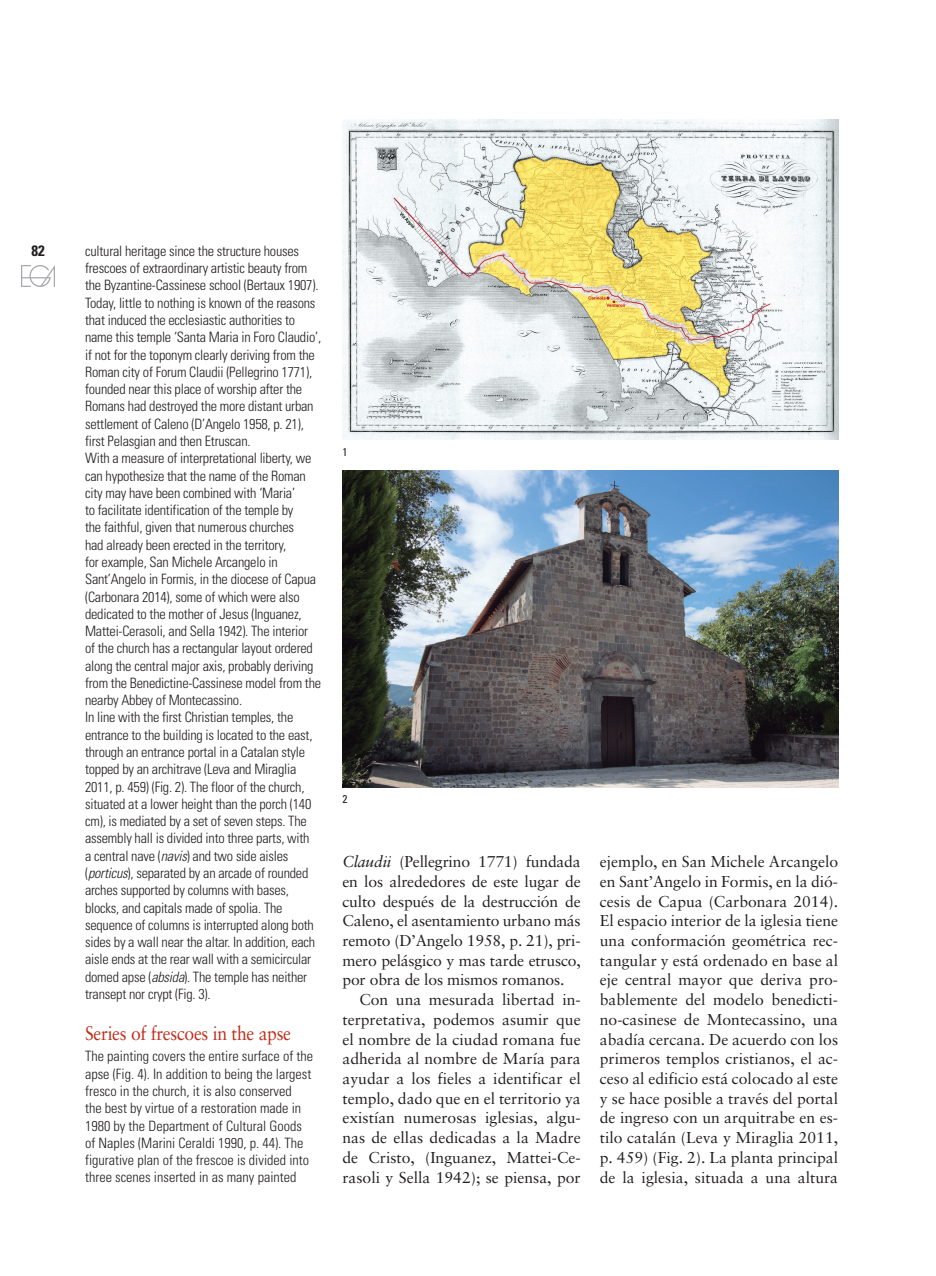
<style>
.page{position:relative;width:936px;height:1276px;background:#fff}
.page>*{position:absolute;margin:0;border:0;box-sizing:border-box;transform-origin:0 0}
.TITULAR_1_INGLES{font:19.5px "Sabon";letter-spacing:-.015em;color:#c02d19;scale:.9 1}
.t1{font:15.75px/19.6px "Sabon";color:#231f20;text-align:justify}
.t2{font:700 condensed 15px "Univers";color:#231f20}
.t3{font:300 condensed 14.25px/17.2px "Univers";letter-spacing:-.015em;color:#231f20}
.PIES_DE_FOTO_INGLES{font:condensed 11.25px "Univers";color:#231f20}
.s1{font-style:italic}
</style>
<div class="page">
<img style="left:22px;top:265px;width:33px;height:21px">
<img style="left:342px;top:471px;width:496px;height:316px">
<img style="left:342px;top:119px;width:496px;height:321px">
<p class="t2" style="left:32px;top:242px;width:15px">82</p>
<p class="t3" style="left:85px;top:242px;width:238px">cultural heritage since the structure houses frescoes of extraordinary artistic beauty from the Byzantine-Cassinese school (Bertaux 1907).<br>Today, little to nothing is known of the reasons that induced the ecclesiastic authorities to name this temple ‘Santa Maria in Foro Claudio’, if not for the toponym clearly deriving from the Roman city of Forum Claudii (Pellegrino 1771), founded near this place of worship after the Romans had destroyed the more distant urban settlement of Caleno (D’Angelo 1958, p. 21), first Pelasgian and then Etruscan.</p>
<p class="t3" style="left:85px;top:449px;width:237px">With a measure of interpretational liberty, we can hypothesize that the name of the Roman city may have been combined with ‘Maria’<br>to facilitate identification of the temple by<br>the faithful, given that numerous churches<br>had already been erected in the territory,<br>for example, San Michele Arcangelo in Sant’Angelo in Formis, in the diocese of Capua (Carbonara 2014), some of which were also dedicated to the mother of Jesus (Inguanez, Mattei-Cerasoli, and Sella 1942). The interior of the church has a rectangular layout ordered along the central major axis, probably deriving from the Benedictine-Cassinese model from the nearby Abbey of Montecassino.</p>
<p class="t3" style="left:85px;top:709px;width:232px">In line with the first Christian temples, the entrance to the building is located to the east, through an entrance portal in a Catalan style topped by an architrave (Leva and Miraglia 2011, p. 459) (Fig. 2). The floor of the church, situated at a lower height than the porch (140 cm), is mediated by a set of seven steps. The assembly hall is divided into three parts, with a central nave (<span class="s1">navis</span>) and two side aisles (<span class="s1">porticus</span>), separated by an arcade of rounded arches supported by columns with bases, blocks, and capitals made of spolia. The sequence of columns is interrupted along both sides by a wall near the altar. In addition, each aisle ends at the rear wall with a semicircular domed apse (<span class="s1">absida</span>). The temple has neither transept nor crypt (Fig. 3).</p>
<p class="TITULAR_1_INGLES" style="left:85px;top:1021px;width:230px">Series of frescoes in the apse</p>
<p class="t3" style="left:85px;top:1047px;width:229px">The painting covers the entire surface of the apse (Fig. 4). In addition to being the largest fresco in the church, it is also conserved<br>the best by virtue of a restoration made in 1980 by the Department of Cultural Goods of Naples (Marini Ceraldi 1990, p. 44). The figurative plan of the frescoe is divided into three scenes inserted in as many painted</p>
<p class="PIES_DE_FOTO_INGLES" style="left:342px;top:444px;width:6px">1</p>
<p class="PIES_DE_FOTO_INGLES" style="left:342px;top:792px;width:6px">2</p>
<p class="t1" style="left:342px;top:851px;width:240px"><span class="s1">Claudii</span> (Pellegrino 1771) fundada en los alrededores de este lugar de culto después de la destrucción de Caleno, el asentamiento urbano más remoto (D’Angelo 1958, p. 21), pri&shy;mero pelásgico y mas tarde etrusco, por obra de los mismos romanos.</p>
<p class="t1" style="left:342px;top:989px;width:240px;text-indent:17px">Con una mesurada libertad in&shy;terpretativa, podemos asumir que el nombre de la ciudad romana fue adherida al nombre de María para ayudar a los fieles a identificar el templo, dado que en el territorio ya existían numerosas iglesias, algu&shy;nas de ellas dedicadas a la Madre de Cristo, (Inguanez, Mattei-Ce&shy;rasoli y Sella 1942); se piensa, por</p>
<p class="t1" style="left:600px;top:851px;width:240px">ejemplo, en San Michele Arcangelo en Sant’Angelo in Formis, en la dió&shy;cesis de Capua (Carbonara 2014).<br>El espacio interior de la iglesia tiene una conformación geométrica rec&shy;tangular y está ordenado en base al eje central mayor que deriva pro&shy;bablemente del modelo benedicti&shy;no-casinese de Montecassino, una abadía cercana. De acuerdo con los primeros templos cristianos, el ac&shy;ceso al edificio está colocado al este y se hace posible a través del portal de ingreso con un arquitrabe en es&shy;tilo catalán (Leva y Miraglia 2011, p. 459) (Fig. 2). La planta principal de la iglesia, situada a una altura</p>
</div>
